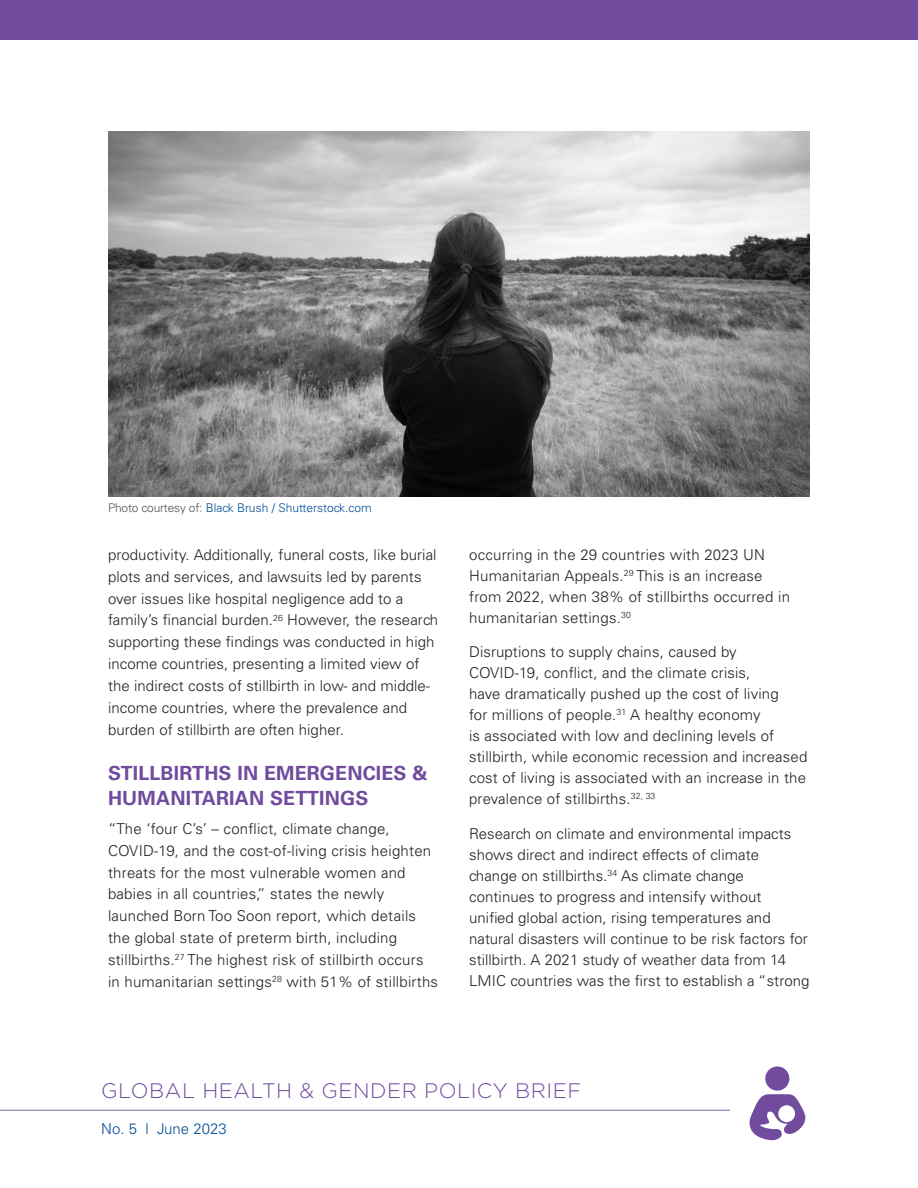
<style>
.page{position:relative;width:918px;height:1188px;background:#fff}
.page>*{position:absolute;margin:0;border:0;box-sizing:border-box;transform-origin:0 0}
.t1{font:300 21px "Gotham";letter-spacing:.025em;color:#704b9e}
.Heading_1a{font:700 19.5px/24.9px "Univers LT Std";letter-spacing:.01em;color:#704b9e}
.body{font:300 15px/21px "Univers LT Std";letter-spacing:.005em;color:#231f20}
.t2{font:300 15px "Univers LT Std";color:#004c97}
.t3{font:300 12px "Univers LT Std";color:#004c97}
.s1{color:#54555a}
.s2{color:#717074}
</style>
<div class="page">
<div style="left:0;top:0;width:918px;height:40px;background:#704b9e"></div>
<hr style="left:0;top:1110px;width:730px;height:1px;background:#704b9e">
<div style="left:765px;top:1066px;width:24px;height:25px;background:#704b9e;border-radius:50%"></div>
<svg style="left:749px;top:1094px;width:57px;height:46px"></svg>
<img style="left:108px;top:132px;width:702px;height:364px">
<p class="t3" style="left:108px;top:500px;width:265px"><span class="s1">Photo courtesy of</span><span class="s2">:</span> Black Brush / Shutterstock.com</p>
<p class="body" style="left:108px;top:544px;width:332px;line-height:21.9px">productivity. Additionally, funeral costs, like burial plots and services, and lawsuits led by parents over issues like hospital negligence add to a family’s financial burden.<sup>26</sup> However, the research supporting these findings was conducted in high income countries, presenting a limited view of the indirect costs of stillbirth in low- and middle&shy;income countries, where the prevalence and burden of stillbirth are often higher.</p>
<p class="Heading_1a" style="left:108px;top:761px;width:321px">STILLBIRTHS IN EMERGENCIES &amp;<br>HUMANITARIAN SETTINGS</p>
<p class="body" style="left:108px;top:818px;width:332px;line-height:21.9px">“The ‘four C’s’ – conflict, climate change, COVID-19, and the cost-of-living crisis heighten threats for the most vulnerable women and babies in all countries,” states the newly launched Born Too Soon report, which details the global state of preterm birth, including stillbirths.<sup>27</sup> The highest risk of stillbirth occurs in humanitarian settings<sup>28</sup> with 51% of stillbirths</p>
<p class="body" style="left:469px;top:544px;width:322px">occurring in the 29 countries with 2023 UN Humanitarian Appeals.<sup>29</sup> This is an increase from 2022, when 38% of stillbirths occurred in humanitarian settings.<sup>30</sup></p>
<p class="body" style="left:469px;top:641px;width:340px">Disruptions to supply chains, caused by COVID-19, conflict, and the climate crisis,<br>have dramatically pushed up the cost of living<br>for millions of people.<sup>31</sup> A healthy economy<br>is associated with low and declining levels of stillbirth, while economic recession and increased cost of living is associated with an increase in the prevalence of stillbirths.<sup>32,</sup> <sup>33</sup></p>
<p class="body" style="left:469px;top:823px;width:342px">Research on climate and environmental impacts shows direct and indirect effects of climate change on stillbirths.<sup>34</sup> As climate change continues to progress and intensify without unified global action, rising temperatures and natural disasters will continue to be risk factors for stillbirth. A 2021 study of weather data from 14<br>LMIC countries was the first to establish a “strong</p>
<h1 class="t1" style="left:101px;top:1077px;width:481px">GLOBAL HEALTH &amp; GENDER POLICY BRIEF</h1>
<p class="t2" style="left:101px;top:1120px;width:127px">No. 5 l June 2023</p>
</div>
